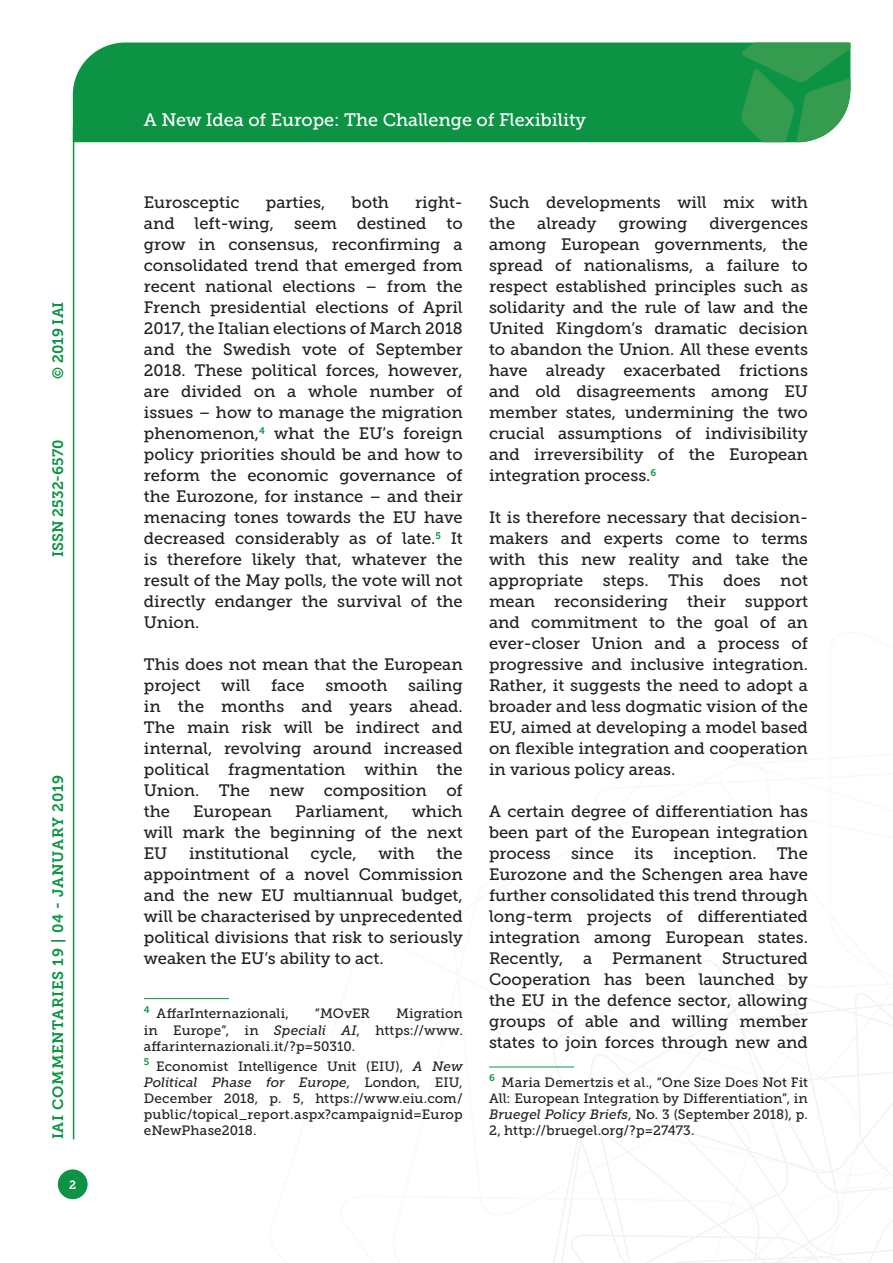
<style>
.page{position:relative;width:893px;height:1263px;background:#fff}
.page>*{position:absolute;margin:0;border:0;box-sizing:border-box;transform-origin:0 0}
.t1{font:18px "Museo Slab 500";color:#fff}
.Testo{font:16.5px/21px "Museo Slab 500";color:#231f20;text-align:justify}
.t2{font:15px "Museo Slab 700";letter-spacing:.045em;color:#0d9344}
.t3{font:15px "Museo Slab 700";color:#0d9344}
.Nota{font:13.5px/16.2px "Museo Slab 500";letter-spacing:.01em;color:#231f20;text-align:justify}
.t4{font:12px "Museo Slab 700";color:#fff}
.s1{font-style:italic}
</style>
<div class="page">
<svg style="left:531px;top:960px;width:362px;height:303px"></svg>
<div style="left:73px;top:43px;width:668px;height:99px;background:#0d9344"></div>
<svg style="left:741px;top:43px;width:109px;height:99px;background:#339d54"></svg>
<div style="left:58px;top:1169px;width:30px;height:30px;background:#0d9344;border-radius:50%"></div>
<hr style="left:73px;top:126px;width:1px;height:1013px;background:#0d9344">
<hr style="left:144px;top:998px;width:85px;height:1px;background:#0d9344">
<hr style="left:489px;top:1067px;width:85px;height:1px;background:#0d9344">
<p class="t2" style="left:50px;top:379px;width:79px;rotate:-90deg">© 2019 IAI</p>
<p class="t3" style="left:50px;top:557px;width:119px;rotate:-90deg">ISSN 2532-6570</p>
<p class="t2" style="left:50px;top:1139px;width:366px;rotate:-90deg">IAI COMMENTARIES 19 | 04 - JANUARY 2019</p>
<p class="t4" style="left:69px;top:1178px;width:9px">2</p>
<p class="t1" style="left:144px;top:110px;width:444px">A New Idea of Europe: The Challenge of Flexibility</p>
<p class="Testo" style="left:144px;top:192px;width:320px;text-indent:271px">right&shy;and left-wing, seem destined to grow in consensus, reconfirming a consolidated trend that emerged from recent national elections – from the French presidential elections of April 2017, the Italian elections of March 2018 and the Swedish vote of September 2018. These political forces, however, are divided on a whole number of issues – how to manage the migration phenomenon,<sup>4</sup> what the EU’s foreign policy priorities should be and how to reform the economic governance of the Eurozone, for instance – and their menacing tones towards the EU have decreased considerably as of late.<sup>5</sup> It is therefore likely that, whatever the result of the May polls, the vote will not directly endanger the survival of the Union.</p>
<p class="Testo" style="left:144px;top:654px;width:320px">This does not mean that the European project</p>
<p class="Testo" style="left:144px;top:192px;width:97px">Eurosceptic</p>
<p class="Testo" style="left:266px;top:192px;width:61px">parties,</p>
<p class="Testo" style="left:352px;top:192px;width:39px">both</p>
<p class="Testo" style="left:221px;top:675px;width:31px">will</p>
<p class="Testo" style="left:271px;top:675px;width:35px">face</p>
<p class="Testo" style="left:325px;top:675px;width:64px">smooth</p>
<p class="Testo" style="left:144px;top:675px;width:320px;text-indent:264px">sailing in the months and years ahead.<br>The main risk will be indirect and internal, revolving around increased political fragmentation within the Union. The new composition of the</p>
<p class="Testo" style="left:144px;top:801px;width:320px;text-indent:268px">which will mark the beginning of the next EU</p>
<p class="Testo" style="left:193px;top:801px;width:80px">European</p>
<p class="Testo" style="left:295px;top:801px;width:95px">Parliament,</p>
<p class="Testo" style="left:144px;top:843px;width:320px;text-indent:293px">the appointment of a novel Commission and the new EU multiannual budget, will be characterised by unprecedented political divisions that risk to seriously weaken the EU’s ability to act.</p>
<p class="Nota" style="left:144px;top:1006px;width:147px"><sup>4</sup> AffarInternazionali,</p>
<p class="Nota" style="left:315px;top:1006px;width:57px">“MOvER</p>
<p class="Testo" style="left:189px;top:843px;width:102px">institutional</p>
<p class="Testo" style="left:311px;top:843px;width:48px">cycle,</p>
<p class="Testo" style="left:378px;top:843px;width:38px">with</p>
<p class="Nota" style="left:144px;top:1006px;width:320px;text-indent:252px">Migration in Europe”, in <span class="s1">Speciali AI</span>, https://www. affarinternazionali.it/?p=50310.</p>
<p class="Nota" style="left:144px;top:1058px;width:320px"><sup>5</sup> Economist Intelligence Unit (EIU), <span class="s1">A New Political Phase for Europe</span>, London, EIU, December 2018, p. 5, https://www.eiu.com/ public/topical_report.aspx?campaignid=Europ eNewPhase2018.</p>
<p class="Testo" style="left:489px;top:192px;width:320px">Such developments will mix with the</p>
<p class="Testo" style="left:489px;top:213px;width:320px;text-indent:220px">divergences among European governments, the spread of nationalisms, a failure to respect established principles such as solidarity and the rule of law and the United Kingdom’s dramatic decision to abandon the Union. All these events have already exacerbated frictions and old disagreements among EU member states, undermining the two crucial assumptions of indivisibility and irreversibility of the European integration process.<sup>6</sup></p>
<p class="Testo" style="left:489px;top:507px;width:320px">It is therefore necessary that decision&shy;makers and experts come to terms with this new reality and take the appropriate steps. This does not mean reconsidering their support and commitment to the goal of an ever-closer Union and a process of progressive and inclusive integration.<br>Rather, it suggests the need to adopt a broader and less dogmatic vision of the EU, aimed at developing a model based on flexible integration and cooperation in various policy areas.</p>
<p class="Testo" style="left:489px;top:801px;width:320px">A certain degree of differentiation has been part of the European integration process since its inception. The Eurozone and the Schengen area have further consolidated this trend through long-term projects of differentiated integration among European states.<br>Recently, a Permanent Structured Cooperation has been launched by the EU in the defence sector, allowing groups of able and willing member states to join forces through new and</p>
<p class="Nota" style="left:489px;top:1074px;width:320px"><sup>6</sup> Maria Demertzis et al., “One Size Does Not Fit All: European Integration by Differentiation”, in <span class="s1">Bruegel Policy Briefs</span>, No. 3 (September 2018), p.<br>2, http://bruegel.org/?p=27473.</p>
<p class="Testo" style="left:537px;top:213px;width:61px">already</p>
<p class="Testo" style="left:618px;top:213px;width:70px">growing</p>
</div>
